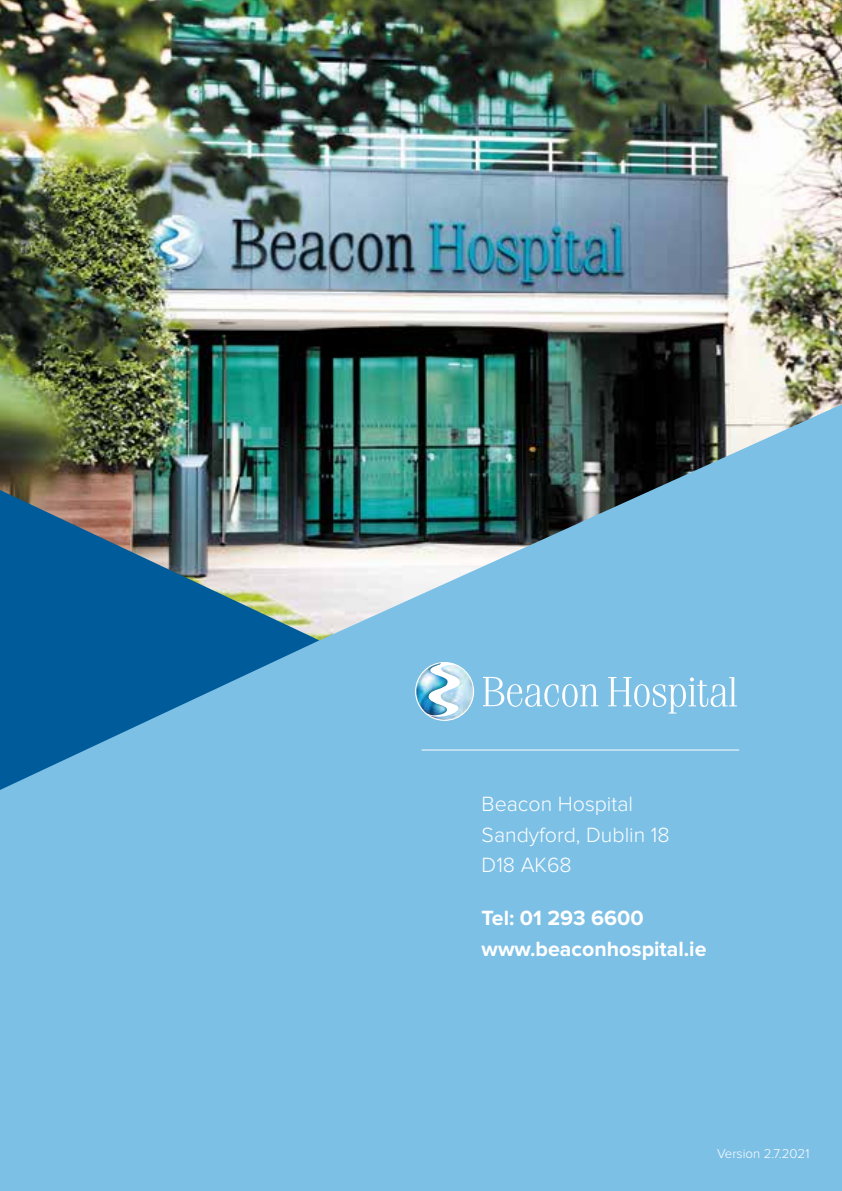
<style>
.page{position:relative;width:842px;height:1191px;background:#7dc0e6}
.page>*{position:absolute;margin:0;border:0;box-sizing:border-box;transform-origin:0 0}
.t1{font:300 21.4px/30.8px "Proxima Nova";color:#fff}
.t2{font:700 21.4px/30.8px "Proxima Nova";color:#fff}
.t3{font:300 13.2px "Proxima Nova";color:#fff}
</style>
<div class="page">
<img style="left:0;top:0;width:842px;height:640px">
<img style="left:0;top:490px;width:319px;height:300px">
<img style="left:416px;top:663px;width:57px;height:57px">
<svg style="left:483px;top:677px;width:115px;height:30px"></svg>
<svg style="left:608px;top:677px;width:129px;height:36px"></svg>
<hr style="left:422px;top:749px;width:317px;height:1px;background:#fff">
<p class="t1" style="left:482px;top:789px;width:190px">Beacon Hospital<br>Sandyford, Dublin 18<br>D18 AK68</p>
<p class="t2" style="left:482px;top:903px;width:226px">Tel: 01 293 6600 www.beaconhospital.ie</p>
<p class="t3" style="left:717px;top:1147px;width:94px">Version 2.7.2021</p>
</div>
